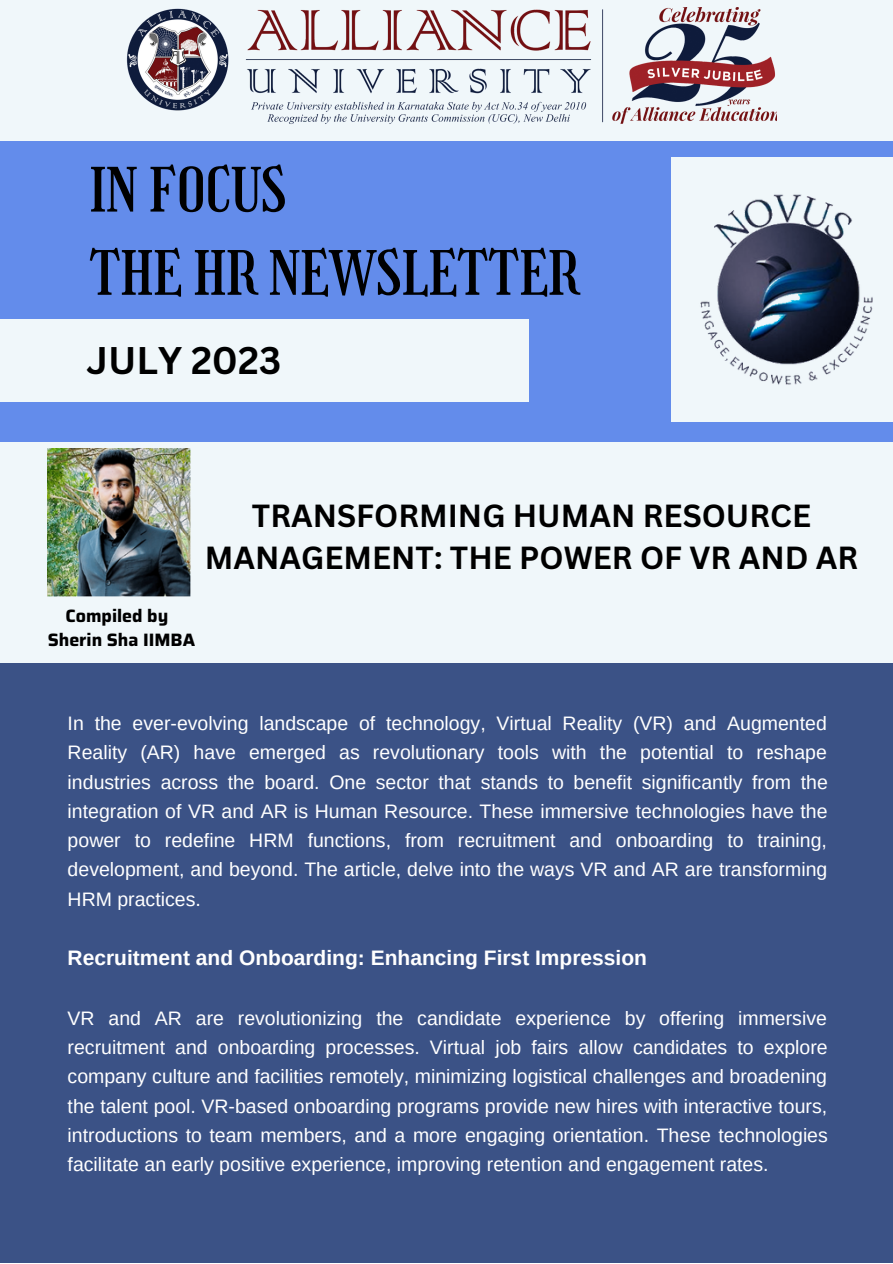
<style>
.page{position:relative;width:893px;height:1264px;background:#fff}
.page>*{position:absolute;margin:0;border:0;box-sizing:border-box;transform-origin:0 0}
.t1{font:59.7px "Girassol";color:#000}
.t2{font:700 37.5px "Canva Sans";color:#000}
.t3{font:700 31.05px/42.8px "Canva Sans";color:#000;text-align:center}
.t4{font:700 21px "Arimo";color:#fff}
.t5{font:19.5px/29.2px "Arimo";color:#fff;text-align:justify}
.t6{font:700 18px "Saira";color:#000}
</style>
<div class="page">
<div style="left:0;top:0;width:892px;height:1262px;background:#f0f7fa"></div>
<div style="left:0;top:141px;width:892px;height:301px;background:#638ceb"></div>
<div style="left:0;top:318px;width:528px;height:83px;background:#f0f7fa"></div>
<img style="left:126px;top:8px;width:650px;height:116px">
<div style="left:671px;top:157px;width:221px;height:264px;background:#f0f7fa"></div>
<img style="left:700px;top:194px;width:173px;height:191px">
<div style="left:0;top:662px;width:892px;height:600px;background:#3b5286"></div>
<img style="left:48px;top:448px;width:142px;height:148px">
<p class="t1" style="left:89px;top:155px;width:198px">IN FOCUS</p>
<p class="t1" style="left:89px;top:238px;width:492px">THE HR NEWSLETTER</p>
<p class="t2" style="left:86px;top:333px;width:196px">JULY 2023</p>
<p class="t3" style="left:205px;top:493px;width:654px">TRANSFORMING HUMAN RESOURCE<br>MANAGEMENT: THE POWER OF VR AND AR</p>
<p class="t6" style="left:66px;top:601px;width:104px">Compiled by</p>
<p class="t6" style="left:48px;top:626px;width:149px">Sherin Sha IIMBA</p>
<p class="t5" style="left:68px;top:708px;width:761px">In the ever-evolving landscape of technology, Virtual Reality (VR) and Augmented Reality (AR) have emerged as revolutionary tools with the potential to reshape industries across the board. One sector that stands to benefit significantly from the integration of VR and AR is Human Resource. These immersive technologies have the power to redefine HRM functions, from recruitment and onboarding to training, development, and beyond. The article, delve into the ways VR and AR are transforming HRM practices.</p>
<p class="t4" style="left:68px;top:946px;width:581px">Recruitment and Onboarding: Enhancing First Impression</p>
<p class="t5" style="left:68px;top:1003px;width:761px">VR and AR are revolutionizing the candidate experience by offering immersive recruitment and onboarding processes. Virtual job fairs allow candidates to explore company culture and facilities remotely, minimizing logistical challenges and broadening the talent pool. VR-based onboarding programs provide new hires with interactive tours, introductions to team members, and a more engaging orientation. These technologies facilitate an early positive experience, improving retention and engagement rates.</p>
</div>
